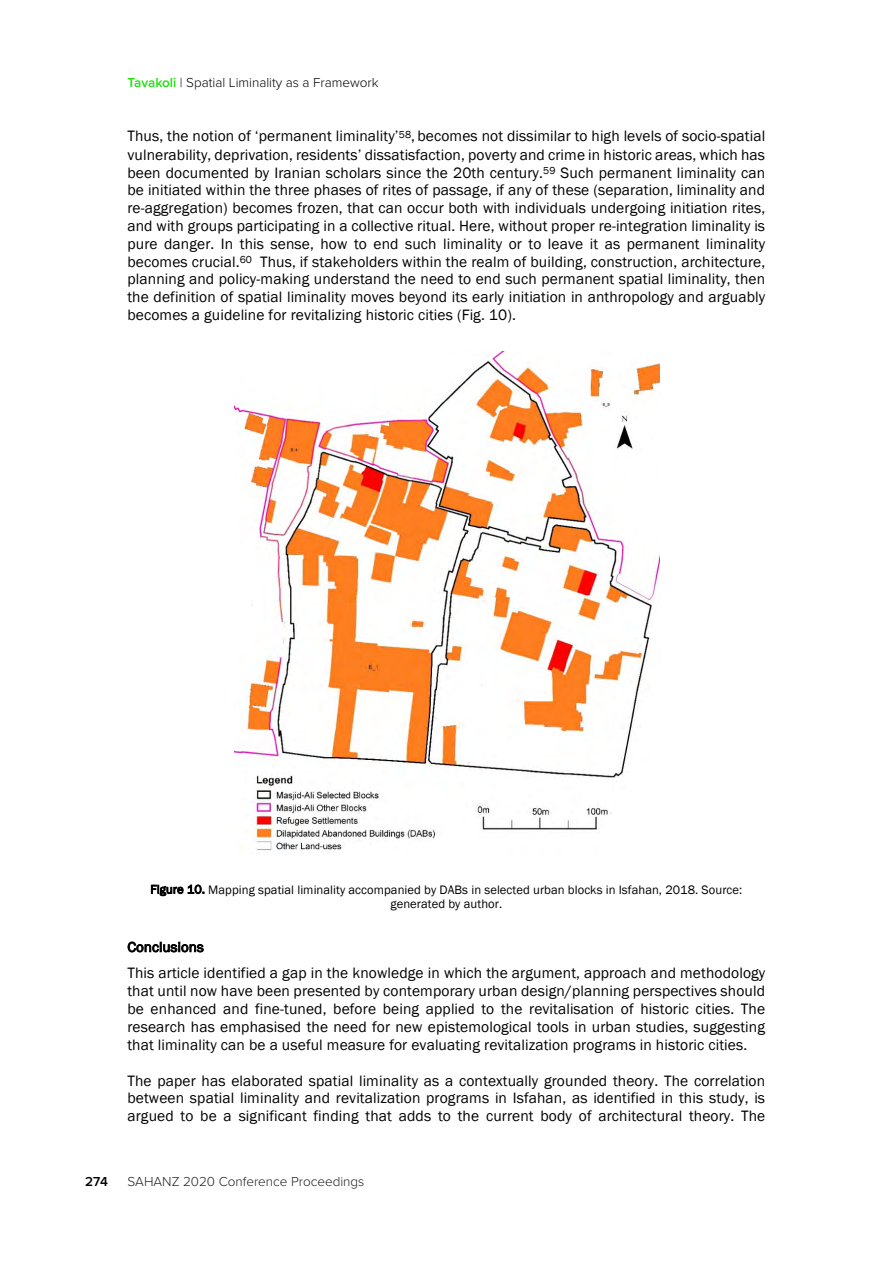
<style>
.page{position:relative;width:893px;height:1263px;background:#fff}
.page>*{position:absolute;margin:0;border:0;box-sizing:border-box;transform-origin:0 0}
.t1{font:15.45px/17.9px "Franklin Gothic";letter-spacing:.01em;color:#000;text-align:justify}
.t2{font:14.4px "Franklin Gothic";letter-spacing:.01em;color:#000}
.t3{font:300 13.5px "Proxima Nova";color:#000}
.t4{font:300 13.5px "Proxima Nova";color:#231f20}
.t5{font:600 13.5px "Proxima Nova";color:#000}
.t6{font:12.6px/14.7px "Franklin Gothic";letter-spacing:.005em;color:#000;text-align:center}
.s1{font-weight:600;color:#1be109}
.s2{font-size:12.3px}
</style>
<div class="page">
<img style="left:234px;top:351px;width:425px;height:503px">
<p class="t3" style="left:128px;top:73px;width:253px"><span class="s1">Tavakoli</span> | Spatial Liminality as a Framework</p>
<p class="t1" style="left:127px;top:128px;width:639px">Thus, the notion of ‘permanent liminality’<sup>58</sup>, becomes not dissimilar to high levels of socio-spatial vulnerability, deprivation, residents’ dissatisfaction, poverty and crime in historic areas, which has been documented by Iranian scholars since the 20th century.<sup>59</sup> Such permanent liminality can be initiated within the three phases of rites of passage, if any of these (separation, liminality and re-aggregation) becomes frozen, that can occur both with individuals undergoing initiation rites, and with groups participating in a collective ritual. Here, without proper re-integration liminality is pure danger. In this sense, how to end such liminality or to leave it as permanent liminality becomes crucial.<sup>60</sup> Thus, if stakeholders within the realm of building, construction, architecture, planning and policy-making understand the need to end such permanent spatial liminality, then the definition of spatial liminality moves beyond its early initiation in anthropology and arguably becomes a guideline for revitalizing historic cities (Fig. 10).</p>
<p class="t6" style="left:150px;top:882px;width:593px"><span class="s2">Figure 10.</span> Mapping spatial liminality accompanied by DABs in selected urban blocks in Isfahan, 2018. Source: generated by author.</p>
<p class="t2" style="left:127px;top:938px;width:78px">Conclusions</p>
<p class="t1" style="left:127px;top:964px;width:639px">This article identified a gap in the knowledge in which the argument, approach and methodology that until now have been presented by contemporary urban design/planning perspectives should be enhanced and fine-tuned, before being applied to the revitalisation of historic cities. The research has emphasised the need for new epistemological tools in urban studies, suggesting that liminality can be a useful measure for evaluating revitalization programs in historic cities.</p>
<p class="t1" style="left:127px;top:1072px;width:639px">The paper has elaborated spatial liminality as a contextually grounded theory. The correlation between spatial liminality and revitalization programs in Isfahan, as identified in this study, is argued to be a significant finding that adds to the current body of architectural theory. The</p>
<p class="t5" style="left:85px;top:1172px;width:25px">274</p>
<p class="t4" style="left:128px;top:1172px;width:238px">SAHANZ 2020 Conference Proceedings</p>
</div>
